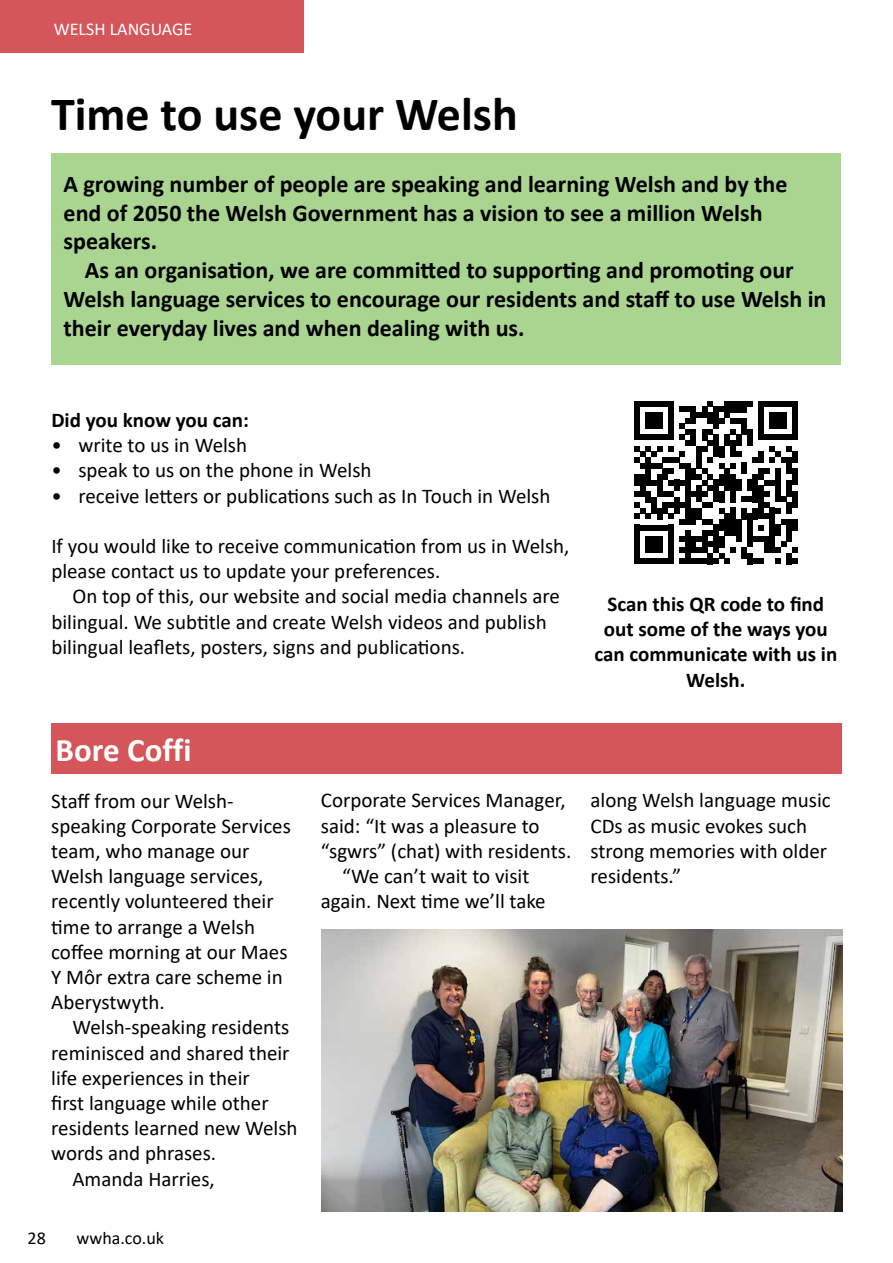
<style>
.page{position:relative;width:893px;height:1263px;background:#fff}
.page>*{position:absolute;margin:0;border:0;box-sizing:border-box;transform-origin:0 0}
.t1{font:700 48px "Calibri";color:#000}
.t2{font:700 33px "Calibri";color:#fff}
.t3{font:700 24px/28.8px "Calibri";color:#000}
.t4{font:21px/25.2px "Calibri";color:#000}
.t5{font:700 21px/25.2px "Calibri";color:#000;text-align:center}
.t6{font:18px "Calibri";color:#fff}
.t7{font:18px "Calibri";color:#000}
</style>
<div class="page">
<div style="left:52px;top:153px;width:789px;height:212px;background:#a9d591"></div>
<div style="left:0;top:0;width:303px;height:52px;background:#d5565a"></div>
<img style="left:321px;top:929px;width:522px;height:283px">
<div style="left:51px;top:723px;width:790px;height:51px;background:#d5565a"></div>
<svg style="left:634px;top:401px;width:164px;height:163px"></svg>
<p class="t6" style="left:54px;top:16px;width:140px">WELSH LANGUAGE</p>
<h1 class="t1" style="left:51px;top:80px;width:468px">Time to use your Welsh</h1>
<p class="t3" style="left:64px;top:169px;width:725px">A growing number of people are speaking and learning Welsh and by the end of 2050 the Welsh Government has a vision to see a million Welsh speakers.</p>
<p class="t3" style="left:64px;top:255px;width:764px;text-indent:21px">As an organisation, we are committed to supporting and promoting our<br>Welsh language services to encourage our residents and staff to use Welsh in their everyday lives and when dealing with us.</p>
<p class="t5" style="left:51px;top:407px;width:199px">Did you know you can:</p>
<p class="t4" style="left:51px;top:432px;width:197px">• write to us in Welsh</p>
<p class="t4" style="left:51px;top:457px;width:322px">• speak to us on the phone in Welsh</p>
<p class="t4" style="left:51px;top:483px;width:501px">• receive letters or publications such as In Touch in Welsh</p>
<p class="t4" style="left:51px;top:533px;width:520px">If you would like to receive communication from us in Welsh, please contact us to update your preferences.</p>
<p class="t4" style="left:51px;top:583px;width:510px;text-indent:21px">On top of this, our website and social media channels are bilingual. We subtitle and create Welsh videos and publish bilingual leaflets, posters, signs and publications.</p>
<p class="t5" style="left:594px;top:591px;width:245px">Scan this QR code to find out some of the ways you can communicate with us in<br>Welsh.</p>
<h2 class="t2" style="left:56px;top:726px;width:137px">Bore Coffi</h2>
<p class="t4" style="left:51px;top:787px;width:241px">Staff from our Welsh&shy;speaking Corporate Services team, who manage our<br>Welsh language services, recently volunteered their time to arrange a Welsh coffee morning at our Maes<br>Y Môr extra care scheme in<br>Aberystwyth.</p>
<p class="t4" style="left:72px;top:1014px;width:218px">Welsh-speaking residents</p>
<p class="t4" style="left:51px;top:1039px;width:240px">reminisced and shared their</p>
<p class="t4" style="left:51px;top:1065px;width:200px">life experiences in their</p>
<p class="t4" style="left:51px;top:1090px;width:219px">first language while other</p>
<p class="t4" style="left:51px;top:1115px;width:248px">residents learned new Welsh</p>
<p class="t4" style="left:51px;top:1140px;width:166px">words and phrases.</p>
<p class="t4" style="left:72px;top:1165px;width:144px">Amanda Harries,</p>
<p class="t7" style="left:28px;top:1225px;width:20px">28</p>
<p class="t7" style="left:77px;top:1225px;width:89px">wwha.co.uk</p>
<p class="t4" style="left:321px;top:787px;width:246px">Corporate Services Manager,</p>
<p class="t4" style="left:321px;top:812px;width:220px">said: “It was a pleasure to</p>
<p class="t4" style="left:321px;top:838px;width:252px">“sgwrs” (chat) with residents.</p>
<p class="t4" style="left:342px;top:863px;width:189px">“We can’t wait to visit</p>
<p class="t4" style="left:321px;top:888px;width:226px">again. Next time we’ll take</p>
<p class="t4" style="left:590px;top:787px;width:242px">along Welsh language music<br>CDs as music evokes such strong memories with older residents.”</p>
</div>
